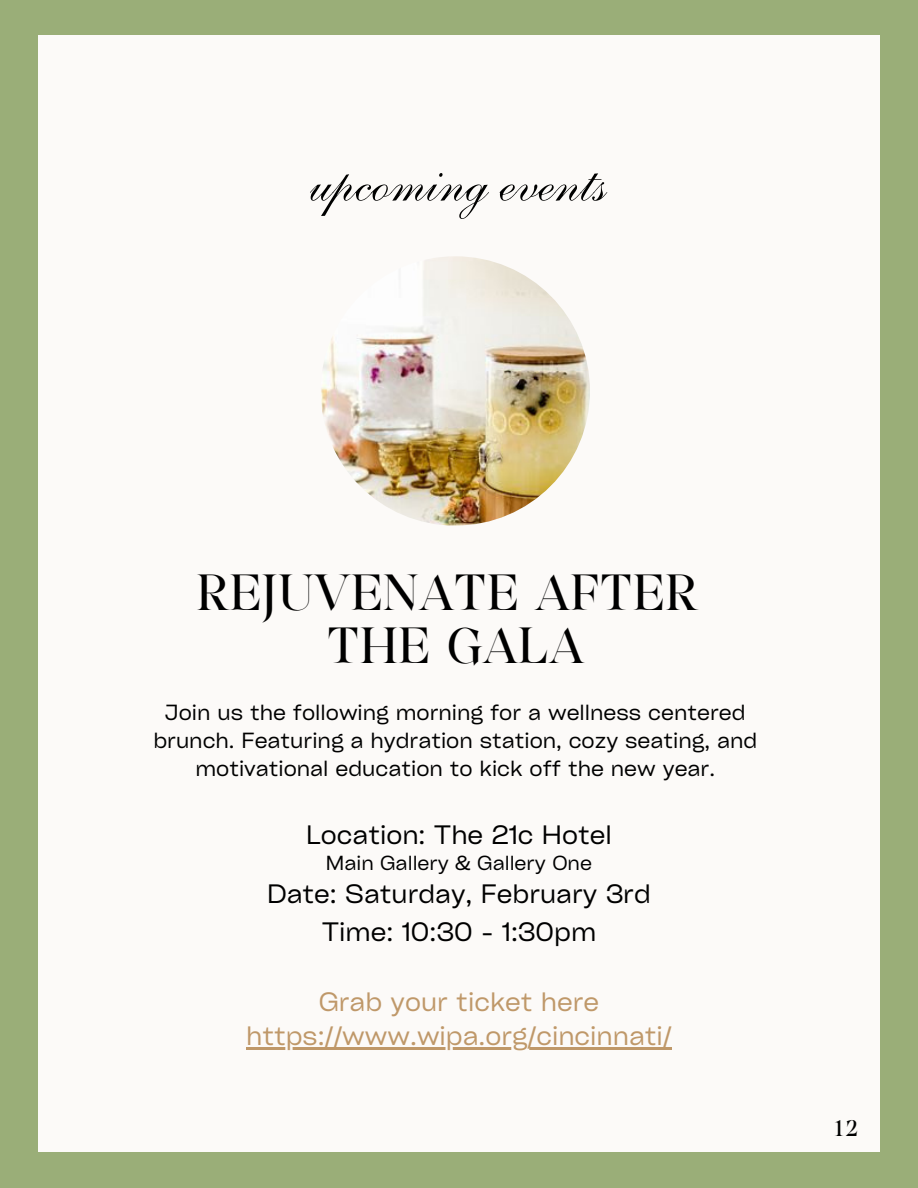
<style>
.page{position:relative;width:918px;height:1188px;background:#9aae78}
.page>*{position:absolute;margin:0;border:0;box-sizing:border-box;transform-origin:0 0}
.t1{font:58.35px "Anastasia Script";color:#000}
.t2{font:46.35px "Dawnora TH";color:#000}
.t3{font:25.5px "Cy Grotesk Key";color:#000}
.t4{font:25.5px "Cy Grotesk Key";color:#bf9869}
.t5{font:21px/28.2px "Cy Grotesk Key";color:#000;text-align:center}
.t6{font:21px "Dawnora TH";color:#000}
.t7{font:19.5px "Cy Grotesk Key";color:#000}
</style>
<div class="page">
<div style="left:38px;top:36px;width:842px;height:1116px;background:#fcfaf8"></div>
<img style="left:321px;top:256px;width:269px;height:270px;border-radius:50%">
<hr style="left:246px;top:1047px;width:426px;height:3px;background:#bf9869">
<p class="t1" style="left:300px;top:166px;width:298px">upcoming events</p>
<p class="t2" style="left:197px;top:561px;width:503px">REJUVENATE AFTER</p>
<p class="t2" style="left:327px;top:614px;width:259px">THE GALA</p>
<p class="t5" style="left:153px;top:697px;width:605px">Join us the following morning for a wellness centered brunch. Featuring a hydration station, cozy seating, and</p>
<p class="t5" style="left:196px;top:754px;width:521px">motivational education to kick off the new year.</p>
<p class="t3" style="left:306px;top:818px;width:307px">Location: The 21c Hotel</p>
<p class="t7" style="left:326px;top:850px;width:268px">Main Gallery &amp; Gallery One</p>
<p class="t3" style="left:267px;top:878px;width:385px">Date: Saturday, February 3rd</p>
<p class="t3" style="left:322px;top:915px;width:276px">Time: 10:30 - 1:30pm</p>
<p class="t4" style="left:319px;top:986px;width:282px">Grab your ticket here</p>
<p class="t4" style="left:246px;top:1020px;width:427px">https://www.wipa.org/cincinnati/</p>
<p class="t6" style="left:833px;top:1114px;width:26px">12</p>
</div>
